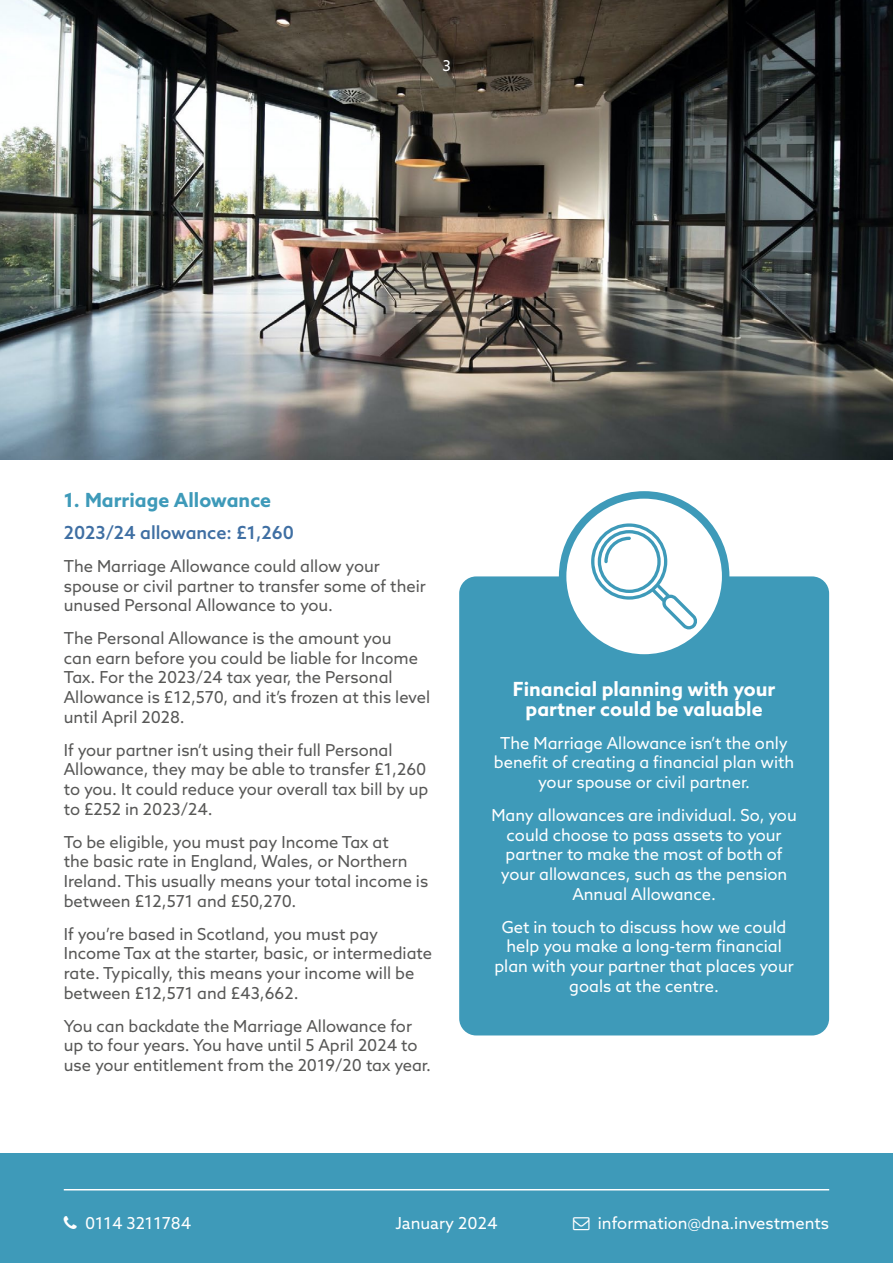
<style>
.page{position:relative;width:893px;height:1263px;background:#fff}
.page>*{position:absolute;margin:0;border:0;box-sizing:border-box;transform-origin:0 0}
.t1{font:700 19.5px/19.8px "Azo Sans";color:#fff;text-align:center}
.t2{font:700 19.5px "Azo Sans";color:#3e9ab9}
.t3{font:500 18px "Azo Sans";color:#3f6fa3}
.t4{font:16.5px/19.8px "Azo Sans";color:#575756}
.t5{font:16.5px/19.8px "Azo Sans";color:#fff;text-align:center}
.t6{font:15px "Azo Sans";color:#fff}
</style>
<div class="page">
<img style="left:0;top:0;width:893px;height:459px">
<div style="left:0;top:1153px;width:893px;height:110px;background:#3e9ab9"></div>
<hr style="left:64px;top:1189px;width:765px;height:1px;background:#fff">
<div style="left:459px;top:576px;width:370px;height:459px;background:#3e9ab9;border-radius:17px"></div>
<svg style="left:563px;top:495px;width:163px;height:163px;fill:#fff"></svg>
<div style="left:559px;top:491px;width:170px;height:171px;border:8px solid #3e9ab9;border-radius:50%"></div>
<svg style="left:591px;top:523px;width:107px;height:106px"></svg>
<p class="t6" style="left:442px;top:56px;width:10px">3</p>
<p class="t2" style="left:64px;top:487px;width:209px">1. Marriage Allowance</p>
<p class="t3" style="left:64px;top:521px;width:232px">2023/24 allowance: £1,260</p>
<p class="t4" style="left:64px;top:556px;width:364px">The Marriage Allowance could allow your spouse or civil partner to transfer some of their unused Personal Allowance to you.</p>
<p class="t4" style="left:64px;top:628px;width:368px">The Personal Allowance is the amount you<br>can earn before you could be liable for Income Tax. For the 2023/24 tax year, the Personal Allowance is £12,570, and it’s frozen at this level until April 2028.</p>
<p class="t4" style="left:64px;top:740px;width:366px">If your partner isn’t using their full Personal Allowance, they may be able to transfer £1,260 to you. It could reduce your overall tax bill by up to £252 in 2023/24.</p>
<p class="t4" style="left:64px;top:832px;width:366px">To be eligible, you must pay Income Tax at<br>the basic rate in England, Wales, or Northern Ireland. This usually means your total income is between £12,571 and £50,270.</p>
<p class="t4" style="left:64px;top:923px;width:370px">If you’re based in Scotland, you must pay Income Tax at the starter, basic, or intermediate rate. Typically, this means your income will be between £12,571 and £43,662.</p>
<p class="t4" style="left:64px;top:1015px;width:369px">You can backdate the Marriage Allowance for up to four years. You have until 5 April 2024 to use your entitlement from the 2019/20 tax year.</p>
<p class="t1" style="left:513px;top:679px;width:264px">Financial planning with your partner could be valuable</p>
<p class="t5" style="left:494px;top:733px;width:302px">The Marriage Allowance isn’t the only benefit of creating a financial plan with your spouse or civil partner.</p>
<p class="t5" style="left:491px;top:805px;width:307px">Many allowances are individual. So, you could choose to pass assets to your partner to make the most of both of your allowances, such as the pension<br>Annual Allowance.</p>
<p class="t5" style="left:494px;top:916px;width:301px">Get in touch to discuss how we could help you make a long-term financial plan with your partner that places your goals at the centre.</p>
<p class="t5" style="left:85px;top:1213px;width:108px">0114 3211784</p>
<p class="t5" style="left:395px;top:1213px;width:104px">January 2024</p>
<p class="t5" style="left:598px;top:1213px;width:233px">information@dna.investments</p>
</div>
